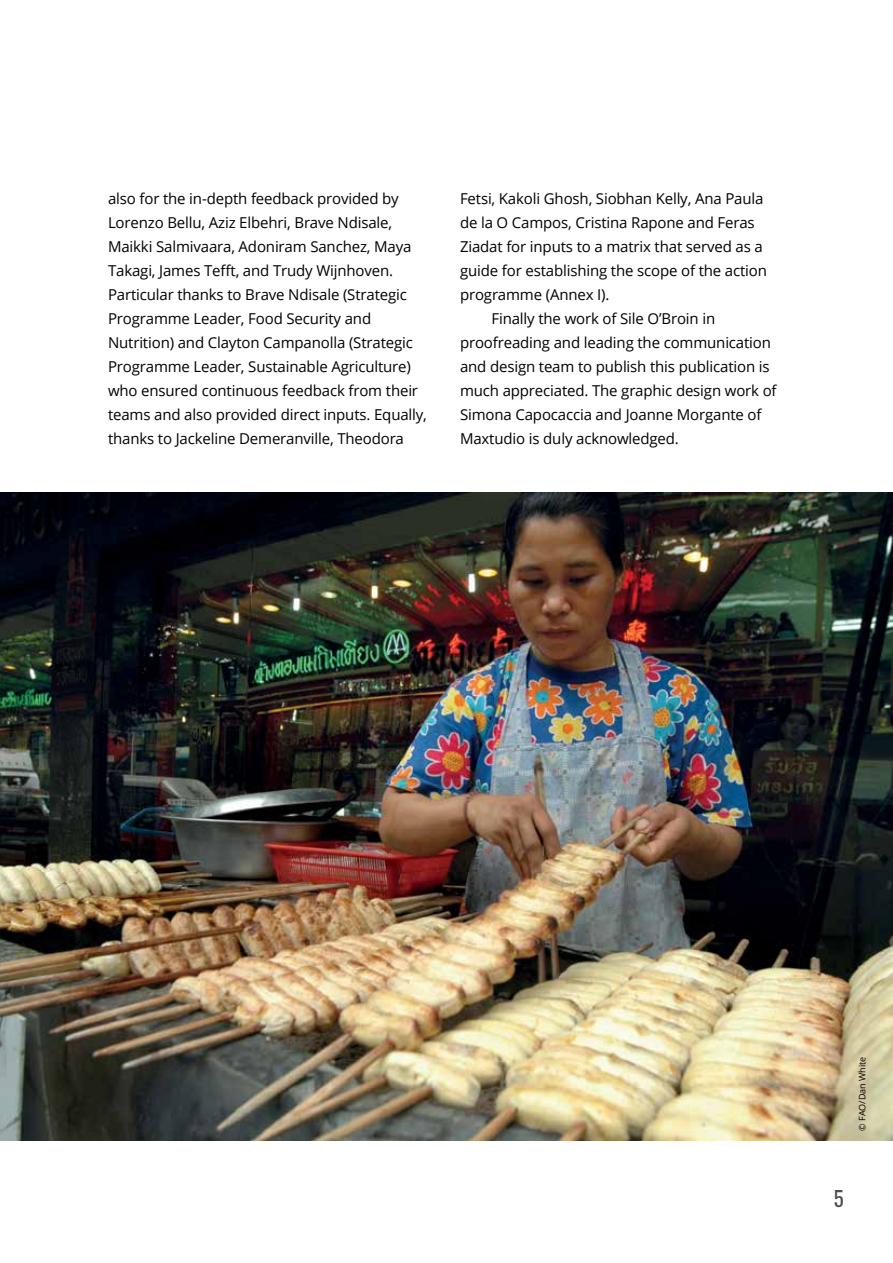
<style>
.page{position:relative;width:893px;height:1263px;background:#fff}
.page>*{position:absolute;margin:0;border:0;box-sizing:border-box;transform-origin:0 0}
.t1{font:21px "Oswald";color:#4d4d4f}
.t2{font:15px/24px "Open Sans";letter-spacing:-.01em;color:#000}
.t3{font:9px "Open Sans";letter-spacing:-.005em;color:#000}
</style>
<div class="page">
<img style="left:1px;top:492px;width:892px;height:648px">
<p class="t2" style="left:108px;top:186px;width:320px">also for the in-depth feedback provided by Lorenzo Bellu, Aziz Elbehri, Brave Ndisale, Maikki Salmivaara, Adoniram Sanchez, Maya Takagi, James Tefft, and Trudy Wijnhoven.<br>Particular thanks to Brave Ndisale (Strategic Programme Leader, Food Security and Nutrition) and Clayton Campanolla (Strategic Programme Leader, Sustainable Agriculture) who ensured continuous feedback from their teams and also provided direct inputs. Equally, thanks to Jackeline Demeranville, Theodora</p>
<p class="t2" style="left:460px;top:186px;width:305px">Fetsi, Kakoli Ghosh, Siobhan Kelly, Ana Paula</p>
<p class="t2" style="left:460px;top:210px;width:296px">de la O Campos, Cristina Rapone and Feras</p>
<p class="t2" style="left:460px;top:234px;width:304px">Ziadat for inputs to a matrix that served as a</p>
<p class="t2" style="left:460px;top:258px;width:309px">guide for establishing the scope of the action</p>
<p class="t2" style="left:460px;top:282px;width:151px">programme (Annex I).</p>
<p class="t2" style="left:491px;top:306px;width:225px">Finally the work of Sile O’Broin in</p>
<p class="t2" style="left:460px;top:330px;width:313px">proofreading and leading the communication</p>
<p class="t2" style="left:460px;top:354px;width:311px">and design team to publish this publication is</p>
<p class="t2" style="left:460px;top:378px;width:318px">much appreciated. The graphic design work of</p>
<p class="t2" style="left:460px;top:402px;width:303px">Simona Capocaccia and Joanne Morgante of</p>
<p class="t2" style="left:460px;top:426px;width:220px">Maxtudio is duly acknowledged.</p>
<p class="t3" style="left:856px;top:1131px;width:75px;rotate:-90deg">© FAO/Dan White</p>
<h1 class="t1" style="left:834px;top:1180px;width:11px">5</h1>
</div>
